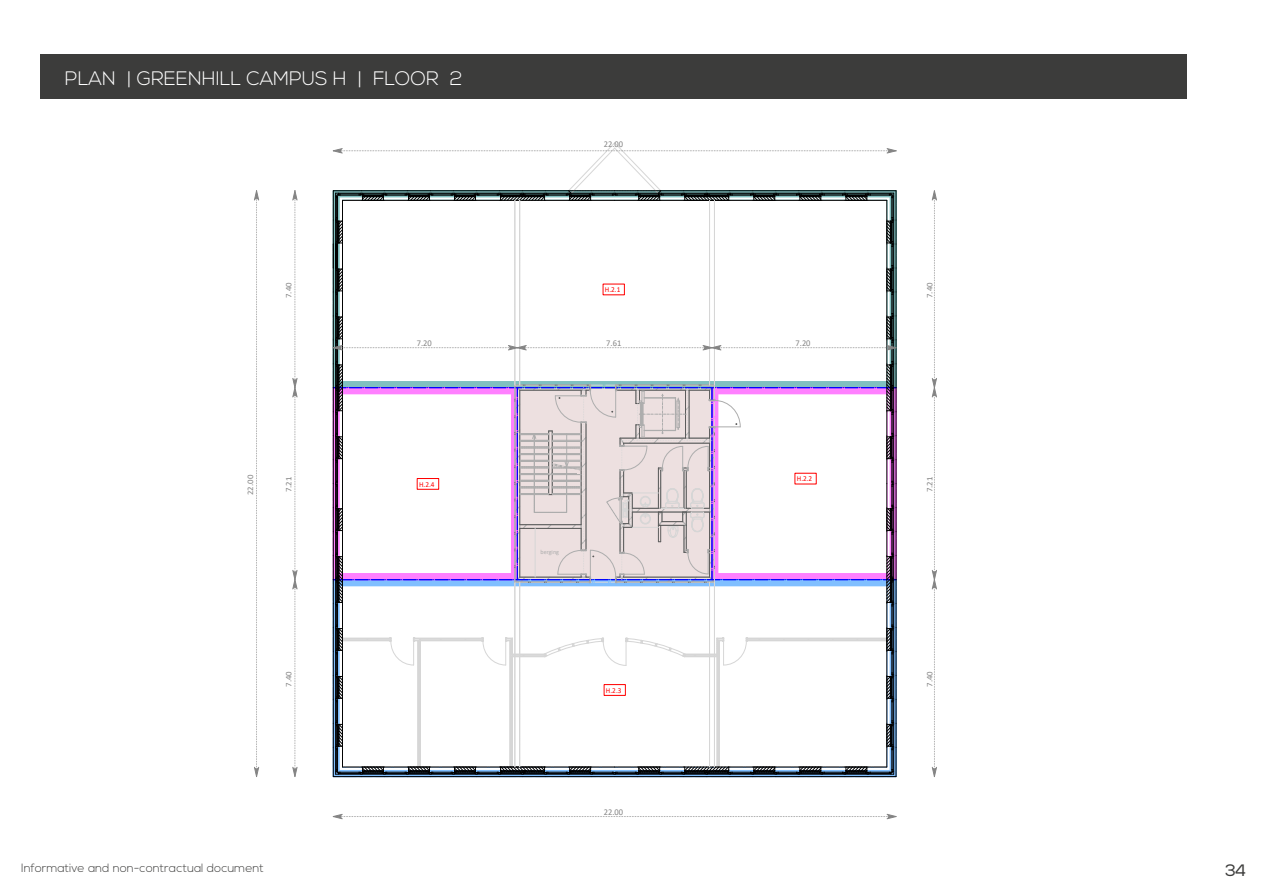
<style>
.page{position:relative;width:1263px;height:893px;background:#fff}
.page>*{position:absolute;margin:0;border:0;box-sizing:border-box;transform-origin:0 0}
.t1{font:300 19.5px "Nexa";color:#fff}
.t2{font:16.5px "Nexa";color:#3c3c3b}
.t3{font:300 12px "Nexa";color:#3c3c3b}
.t4{font:8.85px "Calibri";color:#848484;scale:.96 1}
.t5{font:8.4px "Calibri";color:#848484;scale:1.04 1}
.t6{font:7.5px "Calibri";color:#f00;scale:.96 1}
.t7{font:6.3px "Calibri";color:#adadad;scale:.96 1}
</style>
<div class="page">
<div style="left:40px;top:54px;width:1146px;height:45px;background:#3c3c3b"></div>
<svg style="left:333px;top:814px;width:563px;height:5px"></svg>
<svg style="left:254px;top:190px;width:5px;height:587px"></svg>
<svg style="left:333px;top:142px;width:564px;height:635px"></svg>
<svg style="left:932px;top:190px;width:5px;height:587px"></svg>
<svg style="left:292px;top:190px;width:5px;height:587px"></svg>
<h1 class="t1" style="left:65px;top:67px;width:399px">PLAN | GREENHILL CAMPUS H | FLOOR 2</h1>
<p class="t5" style="left:283px;top:298px;width:17px;rotate:-90deg">7.40</p>
<p class="t4" style="left:604px;top:138px;width:22px">22.00</p>
<p class="t6" style="left:605px;top:284px;width:18px">H.2.1</p>
<p class="t4" style="left:417px;top:337px;width:17px">7.20</p>
<p class="t4" style="left:606px;top:337px;width:17px">7.61</p>
<p class="t4" style="left:795px;top:337px;width:17px">7.20</p>
<p class="t5" style="left:924px;top:298px;width:17px;rotate:-90deg">7.40</p>
<p class="t5" style="left:244px;top:495px;width:21px;rotate:-90deg">22.00</p>
<p class="t6" style="left:797px;top:474px;width:18px">H.2.2</p>
<p class="t5" style="left:283px;top:492px;width:17px;rotate:-90deg">7.21</p>
<p class="t5" style="left:924px;top:492px;width:17px;rotate:-90deg">7.21</p>
<p class="t6" style="left:419px;top:479px;width:18px">H.2.4</p>
<p class="t7" style="left:541px;top:547px;width:21px">berging</p>
<p class="t5" style="left:283px;top:687px;width:17px;rotate:-90deg">7.40</p>
<p class="t6" style="left:606px;top:685px;width:18px">H.2.3</p>
<p class="t4" style="left:604px;top:805px;width:22px">22.00</p>
<p class="t5" style="left:924px;top:687px;width:17px;rotate:-90deg">7.40</p>
<p class="t3" style="left:21px;top:861px;width:244px">Informative and non-contractual document</p>
<h2 class="t2" style="left:1225px;top:860px;width:23px">34</h2>
</div>
